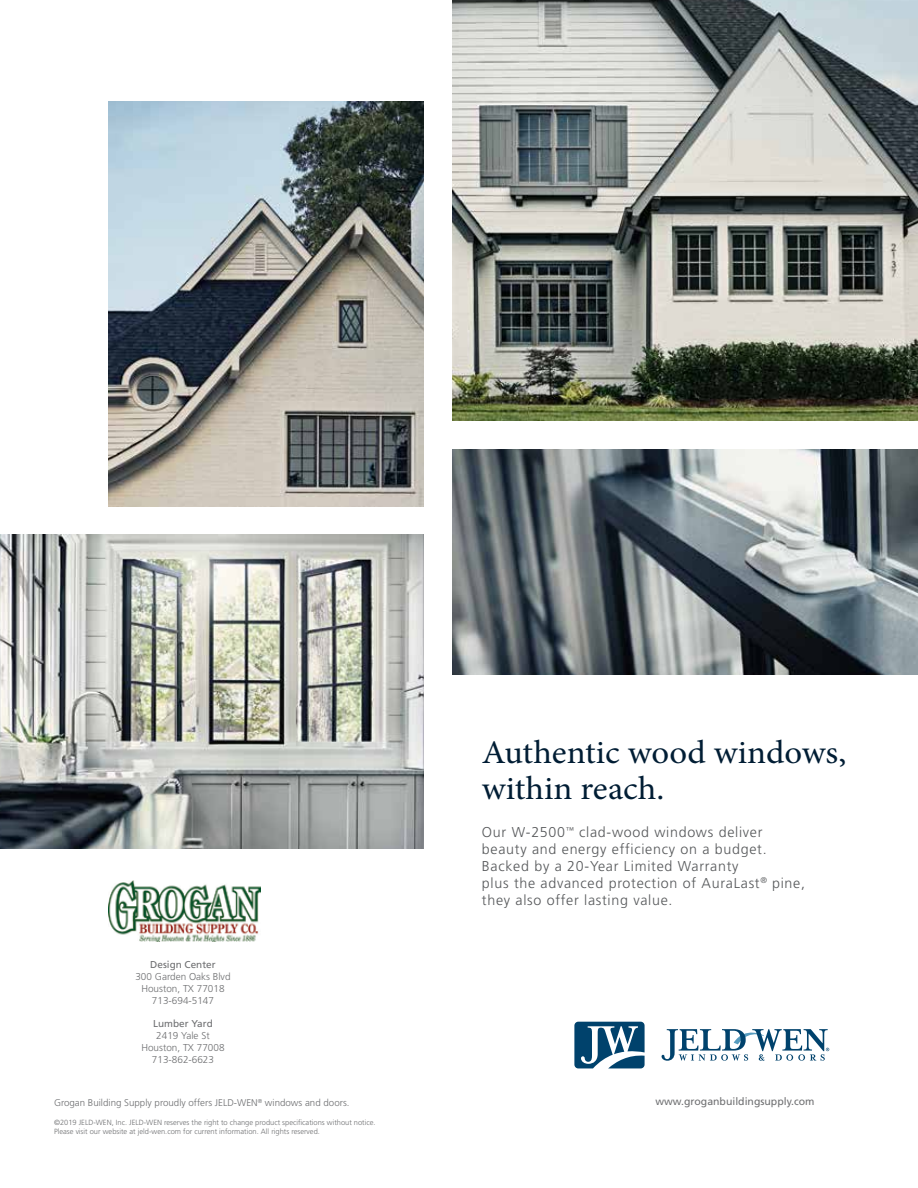
<style>
.page{position:relative;width:918px;height:1188px;background:#fff}
.page>*{position:absolute;margin:0;border:0;box-sizing:border-box;transform-origin:0 0}
.t1{font:33px/36px "Minion Pro";color:#001d34;scale:1.06 1}
.t2{font:300 14.25px/17px "Frutiger LT Std";letter-spacing:.05em;color:#56585a}
.t3{font:10.5px "Frutiger LT Std";color:#6e6f71}
.t4{font:300 10.05px/12px "Frutiger LT Std";color:#6e6f71;text-align:center}
.t5{font:10.05px "Frutiger LT Std";color:#6e6f71}
.t6{font:300 9.75px "Frutiger LT Std";color:#6e6f71}
.t7{font:300 7.5px/9px "Frutiger LT Std";color:#6e6f71}
</style>
<div class="page">
<img style="left:109px;top:880px;width:151px;height:61px">
<img style="left:453px;top:0;width:465px;height:421px">
<img style="left:453px;top:450px;width:465px;height:225px">
<img style="left:109px;top:101px;width:315px;height:405px">
<img style="left:0;top:535px;width:424px;height:314px">
<svg style="left:662px;top:1029px;width:167px;height:32px"></svg>
<svg style="left:574px;top:1022px;width:71px;height:46px"></svg>
<h1 class="t1" style="left:482px;top:734px;width:345px">Authentic wood windows, within reach.</h1>
<p class="t2" style="left:482px;top:824px;width:325px">Our W-2500<sup>™</sup> clad-wood windows deliver beauty and energy efficiency on a budget.<br>Backed by a 20-Year Limited Warranty<br>plus the advanced protection of AuraLast<sup>®</sup> pine, they also offer lasting value.</p>
<p class="t5" style="left:150px;top:958px;width:67px">Design Center</p>
<p class="t4" style="left:135px;top:971px;width:97px">300 Garden Oaks Blvd<br>Houston, TX 77018<br>713-694-5147</p>
<p class="t5" style="left:153px;top:1018px;width:61px">Lumber Yard</p>
<p class="t4" style="left:141px;top:1030px;width:85px">2419 Yale St<br>Houston, TX 77008<br>713-862-6623</p>
<p class="t6" style="left:54px;top:1098px;width:297px">Grogan Building Supply proudly offers JELD-WEN<sup>®</sup> windows and doors.</p>
<p class="t3" style="left:655px;top:1096px;width:161px">www.groganbuildingsupply.com</p>
<p class="t7" style="left:54px;top:1118px;width:323px">©2019 JELD-WEN, Inc. JELD-WEN reserves the right to change product specifications without notice.<br>Please visit our website at jeld-wen.com for current information. All rights reserved.</p>
</div>
